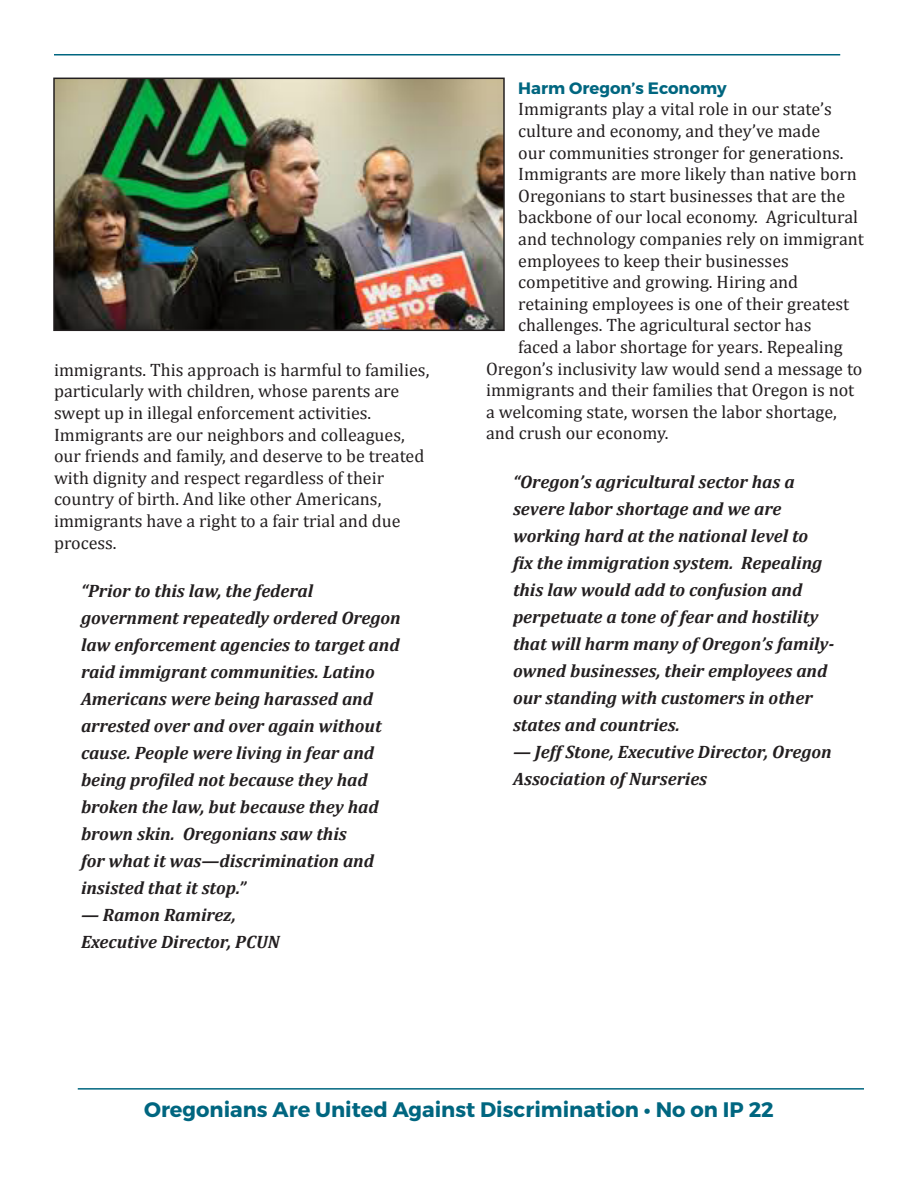
<style>
.page{position:relative;width:918px;height:1188px;background:#fff}
.page>*{position:absolute;margin:0;border:0;box-sizing:border-box;transform-origin:0 0}
.headline2{font:700 21px "Montserrat";color:#006680}
.Copy{font:18px/21.6px "Cambria";color:#231f20}
.Pull_Quote{font:italic 700 18px/27px "Cambria";color:#231f20}
.Subheads{font:700 16.5px "Montserrat";color:#006680}
</style>
<div class="page">
<hr style="left:78px;top:1088px;width:786px;height:2px;background:#006680">
<hr style="left:54px;top:54px;width:786px;height:1px;background:#006680">
<img style="left:56px;top:81px;width:446px;height:247px">
<div style="left:53px;top:78px;width:452px;height:253px;border:2px solid #231f20"></div>
<p class="Copy" style="left:54px;top:359px;width:377px">immigrants. This approach is harmful to families, particularly with children, whose parents are swept up in illegal enforcement activities.<br>Immigrants are our neighbors and colleagues, our friends and family, and deserve to be treated with dignity and respect regardless of their country of birth. And like other Americans, immigrants have a right to a fair trial and due process.</p>
<p class="Pull_Quote" style="left:81px;top:577px;width:321px">“Prior to this law, the federal government repeatedly ordered Oregon law enforcement agencies to target and raid immigrant communities. Latino Americans were being harassed and arrested over and over again without cause. People were living in fear and being profiled not because they had broken the law, but because they had brown skin. Oregonians saw this<br>for what it was—discrimination and insisted that it stop.”</p>
<p class="Pull_Quote" style="left:81px;top:901px;width:156px">— Ramon Ramirez,</p>
<p class="Pull_Quote" style="left:81px;top:928px;width:200px">Executive Director, PCUN</p>
<p class="Subheads" style="left:518px;top:78px;width:210px">Harm Oregon’s Economy</p>
<p class="Copy" style="left:518px;top:98px;width:315px">Immigrants play a vital role in our state’s</p>
<p class="Copy" style="left:518px;top:120px;width:303px">culture and economy, and they’ve made</p>
<p class="Copy" style="left:518px;top:142px;width:327px">our communities stronger for generations.</p>
<p class="Copy" style="left:518px;top:163px;width:340px">Immigrants are more likely than native born</p>
<p class="Copy" style="left:518px;top:185px;width:328px">Oregonians to start businesses that are the</p>
<p class="Copy" style="left:518px;top:206px;width:341px">backbone of our local economy. Agricultural</p>
<p class="Copy" style="left:518px;top:228px;width:347px">and technology companies rely on immigrant</p>
<p class="Copy" style="left:518px;top:250px;width:272px">employees to keep their businesses</p>
<p class="Copy" style="left:518px;top:271px;width:281px">competitive and growing. Hiring and</p>
<p class="Copy" style="left:518px;top:293px;width:333px">retaining employees is one of their greatest</p>
<p class="Copy" style="left:518px;top:314px;width:295px">challenges. The agricultural sector has</p>
<p class="Copy" style="left:518px;top:336px;width:326px">faced a labor shortage for years. Repealing</p>
<p class="Copy" style="left:486px;top:358px;width:378px">Oregon’s inclusivity law would send a message to</p>
<p class="Copy" style="left:486px;top:379px;width:370px">immigrants and their families that Oregon is not</p>
<p class="Copy" style="left:486px;top:401px;width:352px">a welcoming state, worsen the labor shortage,</p>
<p class="Copy" style="left:486px;top:422px;width:184px">and crush our economy.</p>
<p class="Pull_Quote" style="left:513px;top:468px;width:323px">“Oregon’s agricultural sector has a severe labor shortage and we are working hard at the national level to<br>fix the immigration system. Repealing this law would add to confusion and perpetuate a tone of fear and hostility that will harm many of Oregon’s family&shy;owned businesses, their employees and our standing with customers in other states and countries.</p>
<p class="Pull_Quote" style="left:513px;top:738px;width:320px">— Jeff Stone, Executive Director, Oregon<br>Association of Nurseries</p>
<p class="headline2" style="left:144px;top:1096px;width:631px">Oregonians Are United Against Discrimination • No on IP 22</p>
</div>
